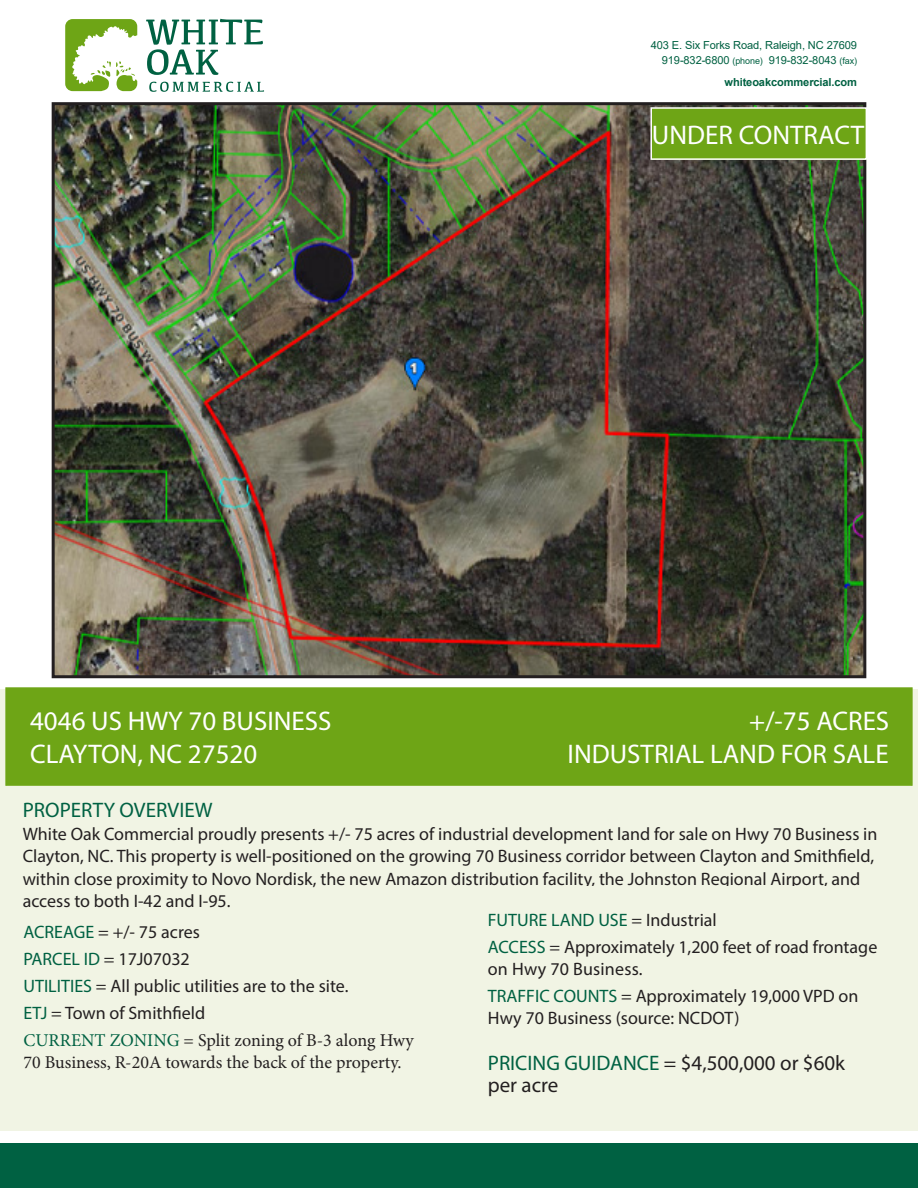
<style>
.page{position:relative;width:918px;height:1188px;background:#fff}
.page>*{position:absolute;margin:0;border:0;box-sizing:border-box;transform-origin:0 0}
.t1{font:27px "Myriad Pro";color:#fff}
.t2{font:21px "Myriad Pro";color:#231f20}
.t3{font:21px "Myriad Pro";color:#006142}
.t4{font:18px/22.5px "Myriad Pro";color:#231f20}
.t5{font:18px/21.6px "Minion Pro";color:#231f20}
.t6{font:18px "Myriad Pro";color:#006142}
.t7{font:11.1px "Arial";letter-spacing:-.01em;color:#006142}
.t8{font:700 11.1px "Arial";letter-spacing:-.01em;color:#006142}
.s1{font-size:9px}
.s2{color:#006142}
.s3{color:#231f20}
</style>
<div class="page">
<div style="left:0;top:689px;width:918px;height:442px;background:#f1f4e4"></div>
<svg style="left:65px;top:19px;width:72px;height:72px"></svg>
<svg style="left:146px;top:19px;width:117px;height:56px"></svg>
<svg style="left:149px;top:82px;width:115px;height:10px"></svg>
<div style="left:0;top:1144px;width:918px;height:44px;background:#006142"></div>
<div style="left:6px;top:688px;width:906px;height:98px;background:#6ea516"></div>
<div style="left:7px;top:689px;width:904px;height:95px;border:1px solid #6ea516"></div>
<img style="left:56px;top:106px;width:806px;height:568px">
<div style="left:52px;top:102px;width:814px;height:576px;border:3px solid #231f20"></div>
<div style="left:651px;top:108px;width:215px;height:51px;background:#6ea516"></div>
<div style="left:650px;top:107px;width:217px;height:53px;border:2px solid #fff"></div>
<p class="t7" style="left:651px;top:38px;width:208px">403 E. Six Forks Road, Raleigh, NC 27609</p>
<p class="t7" style="left:662px;top:53px;width:197px">919-832-6800 <span class="s1">(phone)</span> 919-832-8043 <span class="s1">(fax)</span></p>
<p class="t8" style="left:725px;top:75px;width:134px">whiteoakcommercial.com</p>
<p class="t1" style="left:652px;top:118px;width:214px">UNDER CONTRACT</p>
<p class="t1" style="left:30px;top:705px;width:303px">4046 US HWY 70 BUSINESS</p>
<p class="t1" style="left:749px;top:705px;width:141px">+/-75 ACRES</p>
<p class="t1" style="left:30px;top:737px;width:229px">CLAYTON, NC 27520</p>
<p class="t1" style="left:568px;top:737px;width:322px">INDUSTRIAL LAND FOR SALE</p>
<p class="t3" style="left:23px;top:797px;width:192px">PROPERTY OVERVIEW</p>
<p class="t4" style="left:23px;top:822px;width:856px">White Oak Commercial proudly presents +/- 75 acres of industrial development land for sale on Hwy 70 Business in Clayton, NC. This property is well-positioned on the growing 70 Business corridor between Clayton and Smithfield, within close proximity to Novo Nordisk, the new Amazon distribution facility, the Johnston Regional Airport, and access to both I-42 and I-95.</p>
<p class="t4" style="left:23px;top:920px;width:178px"><span class="s2">ACREAGE</span> = +/- 75 acres</p>
<p class="t4" style="left:23px;top:947px;width:168px"><span class="s2">PARCEL ID</span> = 17J07032</p>
<p class="t4" style="left:23px;top:974px;width:326px"><span class="s2">UTILITIES</span> = All public utilities are to the site.</p>
<p class="t4" style="left:23px;top:1001px;width:183px"><span class="s2">ETJ</span> = Town of Smithfield</p>
<p class="t5" style="left:23px;top:1030px;width:392px"><span class="s2">CURRENT ZONING</span> = Split zoning of B-3 along Hwy<br>70 Business, R-20A towards the back of the property.</p>
<p class="t6" style="left:488px;top:909px;width:230px">FUTURE LAND USE <span class="s3">= Industrial</span></p>
<p class="t4" style="left:488px;top:936px;width:391px;line-height:21.6px"><span class="s2">ACCESS</span> = Approximately 1,200 feet of road frontage on Hwy 70 Business.</p>
<p class="t4" style="left:488px;top:984px;width:372px"><span class="s2">TRAFFIC COUNTS</span> = Approximately 19,000 VPD on</p>
<p class="t4" style="left:488px;top:1006px;width:253px">Hwy 70 Business (source: NCDOT)</p>
<p class="t2" style="left:488px;top:1050px;width:359px"><span class="s2">PRICING GUIDANCE</span> = $4,500,000 or $60k</p>
<p class="t2" style="left:488px;top:1072px;width:72px">per acre</p>
</div>
